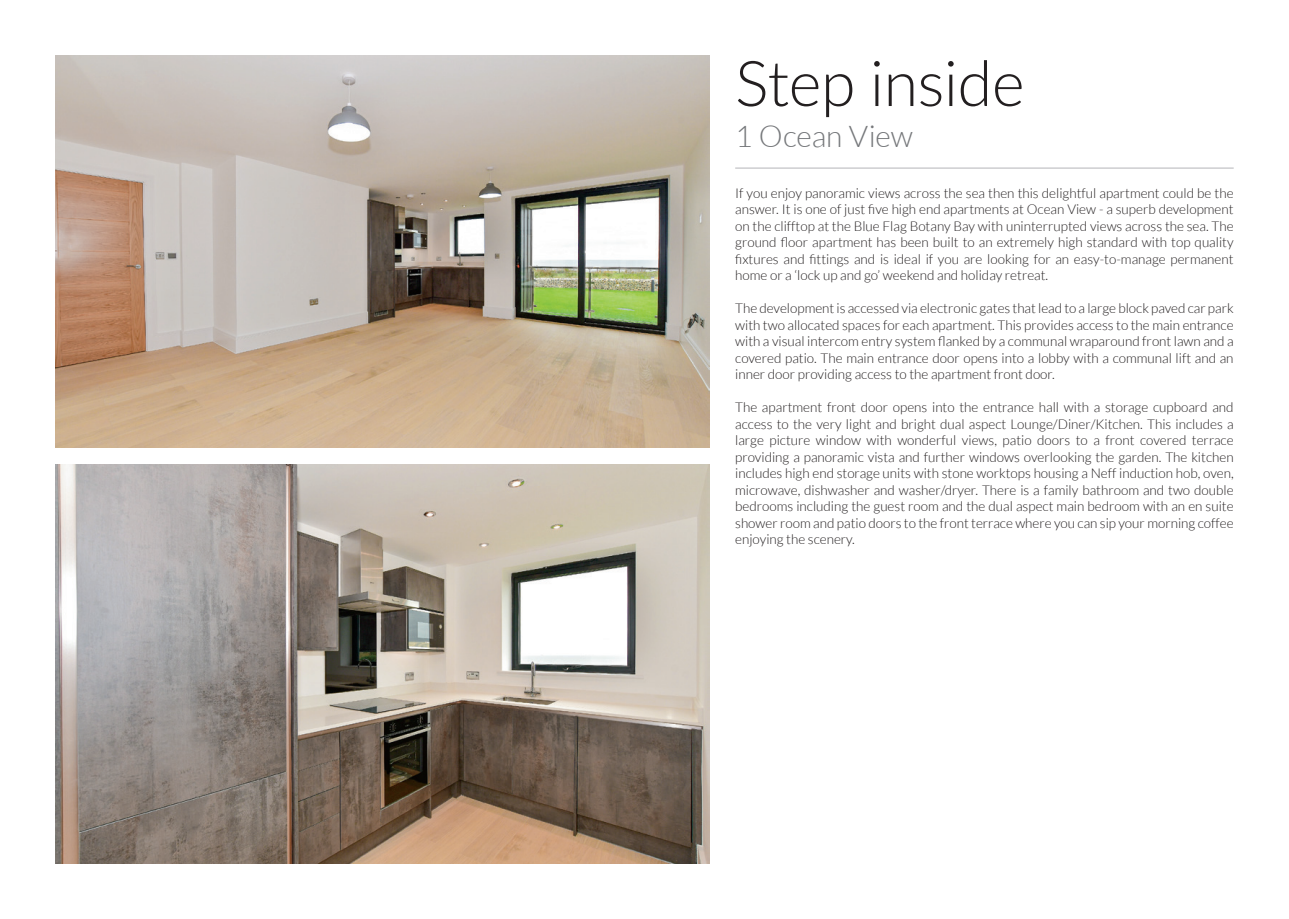
<style>
.page{position:relative;width:1289px;height:919px;background:#fff}
.page>*{position:absolute;margin:0;border:0;box-sizing:border-box;transform-origin:0 0}
.t1{font:300 63px "Lato";letter-spacing:-.005em;color:#231f20}
.t2{font:300 30px "Lato";color:#76787b}
.t3{font:300 13.5px/16.5px "Lato";color:#231f20;text-align:justify}
</style>
<div class="page">
<hr style="left:735px;top:168px;width:498px;height:1px;background:#b4b5b8">
<img style="left:55px;top:55px;width:654px;height:393px">
<img style="left:55px;top:464px;width:654px;height:399px">
<h1 class="t1" style="left:735px;top:50px;width:291px">Step inside</h1>
<h2 class="t2" style="left:735px;top:120px;width:179px">1 Ocean View</h2>
<p class="t3" style="left:735px;top:185px;width:500px">If you enjoy panoramic views across the sea then this delightful apartment could be the answer. It is one of just five high end apartments at Ocean View - a superb development on the clifftop at the Blue Flag Botany Bay with uninterrupted views across the sea. The ground floor apartment has been built to an extremely high standard with top quality fixtures and fittings and is ideal if you are looking for an easy-to-manage permanent home or a ‘lock up and go’ weekend and holiday retreat.</p>
<p class="t3" style="left:735px;top:300px;width:500px">The development is accessed via electronic gates that lead to a large block paved car park with two allocated spaces for each apartment. This provides access to the main entrance with a visual intercom entry system flanked by a communal wraparound front lawn and a covered patio. The main entrance door opens into a lobby with a communal lift and an inner door providing access to the apartment front door.</p>
<p class="t3" style="left:735px;top:399px;width:500px">The apartment front door opens into the entrance hall with a storage cupboard and access to the very light and bright dual aspect Lounge/Diner/Kitchen. This includes a large picture window with wonderful views, patio doors to a front covered terrace providing a panoramic vista and further windows overlooking the garden. The kitchen includes high end storage units with stone worktops housing a Neff induction hob, oven, microwave, dishwasher and washer/dryer. There is a family bathroom and two double bedrooms including the guest room and the dual aspect main bedroom with an en suite shower room and patio doors to the front terrace where you can sip your morning coffee enjoying the scenery.</p>
</div>
